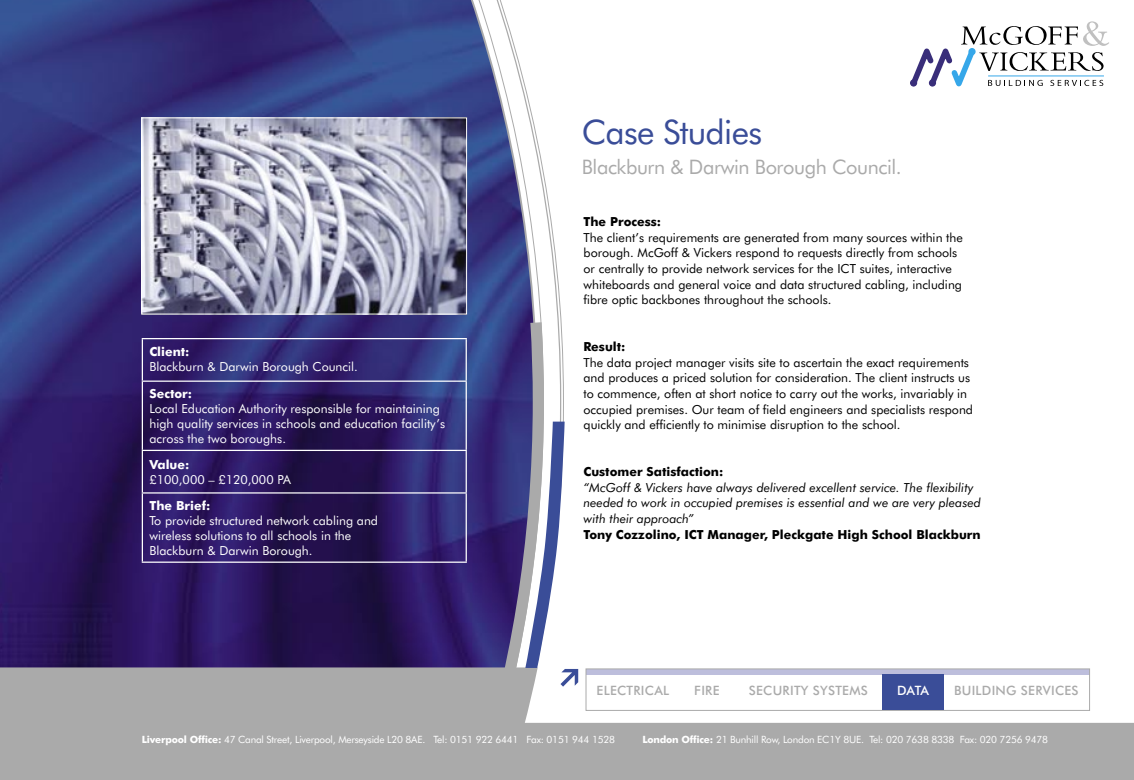
<style>
.page{position:relative;width:1134px;height:780px;background:#fff}
.page>*{position:absolute;margin:0;border:0;box-sizing:border-box;transform-origin:0 0}
.t1{font:33.75px "Futura BT";letter-spacing:-.02em;color:#3a4d98}
.t2{font:20px "Futura BT";letter-spacing:-.02em;color:#aaa}
.t3{font:500 12.88px "Futura BT";letter-spacing:.02em;color:#aaa}
.t4{font:500 12.88px "Futura BT";color:#fff}
.t5{font:12.5px/15.6px "Futura BT";color:#000}
.t6{font:12.5px/15px "Futura BT";color:#fff}
.t7{font:italic 12.5px/15.6px "Futura BT";color:#000}
.t8{font:700 12.5px "Futura BT";color:#000}
.t9{font:700 12.5px "Futura BT";color:#fff}
.t10{font:10px "Futura BT";letter-spacing:-.02em;color:#fff}
.s1{font-weight:700}
</style>
<div class="page">
<svg style="left:0;top:0;width:564px;height:667px;background:#3d3779"></svg>
<svg style="left:460px;top:310px;width:90px;height:357px;background:#454084"></svg>
<div style="left:0;top:667px;width:496px;height:113px;background:#aaa"></div>
<div style="left:462px;top:722px;width:672px;height:58px;background:#aaa"></div>
<div style="left:586px;top:669px;width:503px;height:5px;background:#bdbedc"></div>
<div style="left:586px;top:668px;width:504px;height:42px;border:1px solid #aaa"></div>
<div style="left:882px;top:674px;width:62px;height:36px;background:#3a4d98"></div>
<img style="left:144px;top:120px;width:321px;height:192px">
<div style="left:142px;top:118px;width:325px;height:196px;border:1px solid #fff"></div>
<hr style="left:142px;top:338px;width:325px;height:1px;background:#fff">
<hr style="left:142px;top:339px;width:1px;height:41px;background:#fff">
<hr style="left:466px;top:339px;width:1px;height:41px;background:#fff">
<hr style="left:142px;top:380px;width:325px;height:2px;background:#fff">
<hr style="left:142px;top:382px;width:1px;height:68px;background:#fff">
<hr style="left:466px;top:382px;width:1px;height:68px;background:#fff">
<hr style="left:142px;top:450px;width:325px;height:1px;background:#fff">
<hr style="left:142px;top:451px;width:1px;height:41px;background:#fff">
<hr style="left:466px;top:451px;width:1px;height:41px;background:#fff">
<hr style="left:142px;top:492px;width:325px;height:1px;background:#fff">
<hr style="left:142px;top:493px;width:1px;height:68px;background:#fff">
<hr style="left:466px;top:493px;width:1px;height:68px;background:#fff">
<hr style="left:142px;top:561px;width:325px;height:1px;background:#fff">
<svg style="left:496px;top:421px;width:82px;height:359px"></svg>
<svg style="left:910px;top:21px;width:199px;height:65px"></svg>
<div style="left:910px;top:79px;width:7px;height:7px;background:#392e7a;border-radius:50%"></div>
<div style="left:929px;top:79px;width:7px;height:7px;background:#392e7a;border-radius:50%"></div>
<div style="left:968px;top:48px;width:8px;height:7px;background:#36a7e9;border-radius:50%"></div>
<p class="t9" style="left:149px;top:343px;width:42px">Client:</p>
<p class="t6" style="left:149px;top:358px;width:210px">Blackburn &amp; Darwin Borough Council.</p>
<p class="t9" style="left:149px;top:386px;width:44px">Sector:</p>
<p class="t6" style="left:149px;top:401px;width:297px">Local Education Authority responsible for maintaining high quality services in schools and education facility’s across the two boroughs.</p>
<p class="t9" style="left:149px;top:457px;width:41px">Value:</p>
<p class="t6" style="left:149px;top:472px;width:143px">£100,000 – £120,000 PA</p>
<p class="t9" style="left:149px;top:498px;width:62px">The Brief:</p>
<p class="t6" style="left:149px;top:513px;width:230px">To provide structured network cabling and</p>
<p class="t6" style="left:149px;top:528px;width:203px">wireless solutions to all schools in the</p>
<p class="t6" style="left:149px;top:543px;width:165px">Blackburn &amp; Darwin Borough.</p>
<p class="t1" style="left:582px;top:111px;width:182px">Case Studies</p>
<p class="t2" style="left:582px;top:154px;width:321px">Blackburn &amp; Darwin Borough Council.</p>
<p class="t8" style="left:583px;top:214px;width:79px">The Process:</p>
<p class="t5" style="left:583px;top:229px;width:381px">The client’s requirements are generated from many sources within the borough. McGoff &amp; Vickers respond to requests directly from schools or centrally to provide network services for the ICT suites, interactive whiteboards and general voice and data structured cabling, including fibre optic backbones throughout the schools.</p>
<p class="t8" style="left:583px;top:339px;width:43px">Result:</p>
<p class="t5" style="left:583px;top:354px;width:391px">The data project manager visits site to ascertain the exact requirements and produces a priced solution for consideration. The client instructs us to commence, often at short notice to carry out the works, invariably in occupied premises. Our team of field engineers and specialists respond quickly and efficiently to minimise disruption to the school.</p>
<p class="t8" style="left:583px;top:464px;width:141px">Customer Satisfaction:</p>
<p class="t7" style="left:583px;top:479px;width:399px">“McGoff &amp; Vickers have always delivered excellent service. The flexibility needed to work in occupied premises is essential and we are very pleased with their approach”</p>
<p class="t8" style="left:583px;top:526px;width:399px">Tony Cozzolino, ICT Manager, Pleckgate High School Blackburn</p>
<p class="t3" style="left:597px;top:682px;width:74px">ELECTRICAL</p>
<p class="t3" style="left:694px;top:682px;width:27px">FIRE</p>
<p class="t3" style="left:749px;top:682px;width:120px">SECURITY SYSTEMS</p>
<p class="t4" style="left:897px;top:682px;width:33px">DATA</p>
<p class="t3" style="left:954px;top:682px;width:126px">BUILDING SERVICES</p>
<p class="t10" style="left:142px;top:733px;width:475px"><span class="s1">Liverpool Office:</span> 47 Canal Street, Liverpool, Merseyside L20 8AE. Tel: 0151 922 6441 Fax: 0151 944 1528</p>
<p class="t10" style="left:642px;top:733px;width:407px"><span class="s1">London Office:</span> 21 Bunhill Row, London EC1Y 8UE. Tel: 020 7638 8338 Fax: 020 7256 9478</p>
</div>
